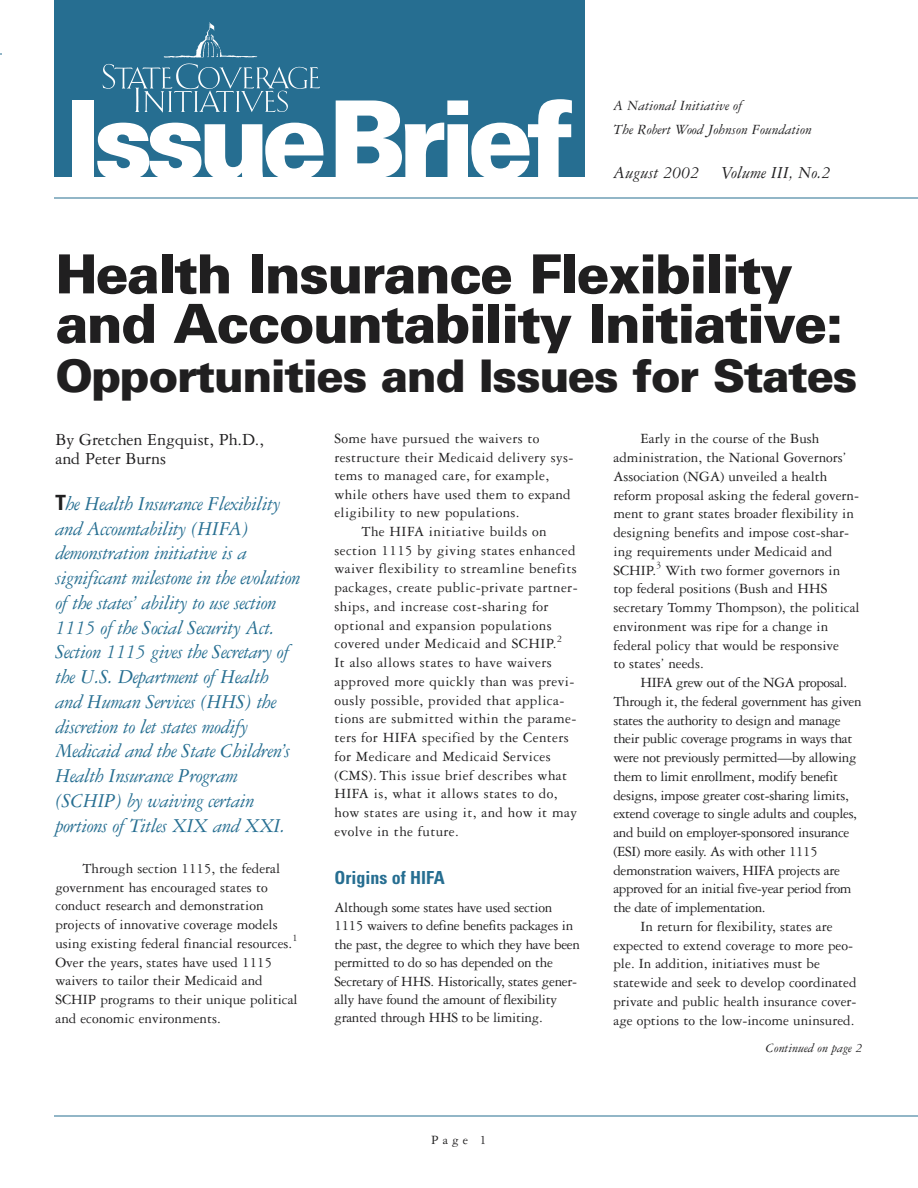
<style>
.page{position:relative;width:918px;height:1188px;background:#fff}
.page>*{position:absolute;margin:0;border:0;box-sizing:border-box;transform-origin:0 0}
.t1{font:900 108px "Univers";letter-spacing:-.075em;color:#fff}
.t2{font:900 54px/49.5px "Univers";letter-spacing:-.035em;color:#201f20}
.t3{font:900 45px "Univers";letter-spacing:-.035em;color:#201f20}
.t4{font:italic 21px/24.8px "Garamond Three";letter-spacing:-.025em;color:#266e91}
.t5{font:18px/18.5px "Garamond Three";letter-spacing:-.005em;color:#201f20}
.t6{font:italic 18px "Garamond Three";color:#201f20}
.t7{font:700 condensed 18px "Univers";color:#266e91}
.t8{font:15px/18.8px "Garamond Three";color:#201f20}
.t9{font:15px "Garamond Three";letter-spacing:.025em;color:#201f20}
.t10{font:15px "Garamond Three";letter-spacing:-.025em;color:#201f20}
.t11{font:15px/18.5px "Garamond Three";letter-spacing:-.02em;color:#201f20}
.t12{font:15px "Garamond Three";letter-spacing:.02em;color:#201f20}
.t13{font:italic 15px/24px "Garamond Three";color:#201f20}
.t14{font:italic 13.5px "Garamond Three";color:#201f20}
.t15{font:13.5px "Garamond Three";color:#201f20}
.s1{font-family:"Univers";font-weight:700;font-style:normal;font-stretch:condensed;color:#201f20}
</style>
<div class="page">
<div style="left:54px;top:0;width:531px;height:177px;background:#266e91"></div>
<img style="left:102px;top:22px;width:218px;height:91px">
<hr style="left:54px;top:1116px;width:864px;height:1px;background:#266e91">
<hr style="left:54px;top:198px;width:864px;height:1px;background:#266e91">
<h1 class="t1" style="left:65px;top:100px;width:510px">Issue Brief</h1>
<p class="t13" style="left:614px;top:95px;width:200px">A National Initiative of<br>The Robert Wood Johnson Foundation</p>
<p class="t6" style="left:614px;top:166px;width:219px">August 2002 Volume III, No.2</p>
<h2 class="t2" style="left:56px;top:254px;width:789px">Health Insurance Flexibility and Accountability Initiative:</h2>
<h3 class="t3" style="left:56px;top:360px;width:804px">Opportunities and Issues for States</h3>
<p class="t5" style="left:56px;top:432px;width:210px">By Gretchen Engquist, Ph.D., and Peter Burns</p>
<p class="t4" style="left:56px;top:493px;width:247px"><span class="s1">T</span>he Health Insurance Flexibility and Accountability (HIFA) demonstration initiative is a significant milestone in the evolution of the states’ ability to use section<br>1115 of the Social Security Act.<br>Section 1115 gives the Secretary of the U.S. Department of Health and Human Services (HHS) the discretion to let states modify<br>Medicaid and the State Children’s<br>Health Insurance Program (SCHIP) by waiving certain portions of Titles XIX and XXI.</p>
<p class="t8" style="left:56px;top:860px;width:244px;text-indent:27px">Through section 1115, the federal government has encouraged states to conduct research and demonstration projects of innovative coverage models using existing federal financial resources.<sup>1<br></sup>Over the years, states have used 1115 waivers to tailor their Medicaid and SCHIP programs to their unique political and economic environments.</p>
<p class="t12" style="left:334px;top:433px;width:206px">Some have pursued the waivers to</p>
<p class="t12" style="left:334px;top:452px;width:240px">restructure their Medicaid delivery sys-</p>
<p class="t12" style="left:334px;top:470px;width:216px">tems to managed care, for example,</p>
<p class="t12" style="left:334px;top:489px;width:238px">while others have used them to expand</p>
<p class="t12" style="left:334px;top:507px;width:187px">eligibility to new populations.</p>
<p class="t9" style="left:362px;top:526px;width:187px">The HIFA initiative builds on</p>
<p class="t9" style="left:334px;top:545px;width:243px">section 1115 by giving states enhanced</p>
<p class="t9" style="left:334px;top:564px;width:244px">waiver flexibility to streamline benefits</p>
<p class="t9" style="left:334px;top:582px;width:245px">packages, create public-private partner-</p>
<p class="t9" style="left:334px;top:601px;width:216px">ships, and increase cost-sharing for</p>
<p class="t9" style="left:334px;top:620px;width:219px">optional and expansion populations</p>
<p class="t9" style="left:334px;top:639px;width:229px">covered under Medicaid and SCHIP.<sup>2</sup></p>
<p class="t9" style="left:334px;top:657px;width:219px">It also allows states to have waivers</p>
<p class="t9" style="left:334px;top:676px;width:241px">approved more quickly than was previ-</p>
<p class="t9" style="left:334px;top:695px;width:231px">ously possible, provided that applica-</p>
<p class="t9" style="left:334px;top:714px;width:243px">tions are submitted within the parame-</p>
<p class="t9" style="left:334px;top:732px;width:236px">ters for HIFA specified by the Centers</p>
<p class="t9" style="left:334px;top:751px;width:218px">for Medicare and Medicaid Services</p>
<p class="t9" style="left:334px;top:770px;width:234px">(CMS). This issue brief describes what</p>
<p class="t9" style="left:334px;top:789px;width:225px">HIFA is, what it allows states to do,</p>
<p class="t9" style="left:334px;top:807px;width:244px">how states are using it, and how it may</p>
<p class="t9" style="left:334px;top:826px;width:126px">evolve in the future.</p>
<p class="t7" style="left:334px;top:871px;width:112px">Origins of HIFA</p>
<p class="t11" style="left:334px;top:899px;width:247px">Although some states have used section 1115 waivers to define benefits packages in the past, the degree to which they have been permitted to do so has depended on the Secretary of HHS. Historically, states gener&shy;ally have found the amount of flexibility granted through HHS to be limiting.</p>
<p class="t15" style="left:431px;top:1135px;width:57px">Page 1</p>
<p class="t8" style="left:614px;top:431px;width:248px;text-indent:27px">Early in the course of the Bush administration, the National Governors’ Association (NGA) unveiled a health reform proposal asking the federal govern&shy;ment to grant states broader flexibility in designing benefits and impose cost-shar&shy;ing requirements under Medicaid and SCHIP.<sup>3</sup> With two former governors in top federal positions (Bush and HHS secretary Tommy Thompson), the political environment was ripe for a change in federal policy that would be responsive<br>to states’ needs.</p>
<p class="t10" style="left:641px;top:677px;width:208px">HIFA grew out of the NGA proposal.</p>
<p class="t10" style="left:614px;top:696px;width:250px">Through it, the federal government has given</p>
<p class="t10" style="left:614px;top:715px;width:229px">states the authority to design and manage</p>
<p class="t10" style="left:614px;top:733px;width:240px">their public coverage programs in ways that</p>
<p class="t10" style="left:614px;top:752px;width:245px">were not previously permitted—by allowing</p>
<p class="t10" style="left:614px;top:771px;width:226px">them to limit enrollment, modify benefit</p>
<p class="t10" style="left:614px;top:790px;width:237px">designs, impose greater cost-sharing limits,</p>
<p class="t10" style="left:614px;top:808px;width:245px">extend coverage to single adults and couples,</p>
<p class="t10" style="left:614px;top:827px;width:237px">and build on employer-sponsored insurance</p>
<p class="t10" style="left:614px;top:846px;width:206px">(ESI) more easily. As with other 1115</p>
<p class="t10" style="left:614px;top:865px;width:228px">demonstration waivers, HIFA projects are</p>
<p class="t10" style="left:614px;top:883px;width:240px">approved for an initial five-year period from</p>
<p class="t10" style="left:614px;top:902px;width:154px">the date of implementation.</p>
<p class="t8" style="left:641px;top:918px;width:194px">In return for flexibility, states are</p>
<p class="t8" style="left:614px;top:937px;width:241px">expected to extend coverage to more peo-</p>
<p class="t8" style="left:614px;top:956px;width:208px">ple. In addition, initiatives must be</p>
<p class="t8" style="left:614px;top:974px;width:245px">statewide and seek to develop coordinated</p>
<p class="t8" style="left:614px;top:993px;width:245px">private and public health insurance cover-</p>
<p class="t8" style="left:614px;top:1012px;width:242px">age options to the low-income uninsured.</p>
<p class="t14" style="left:766px;top:1043px;width:98px">Continued on page 2</p>
</div>
